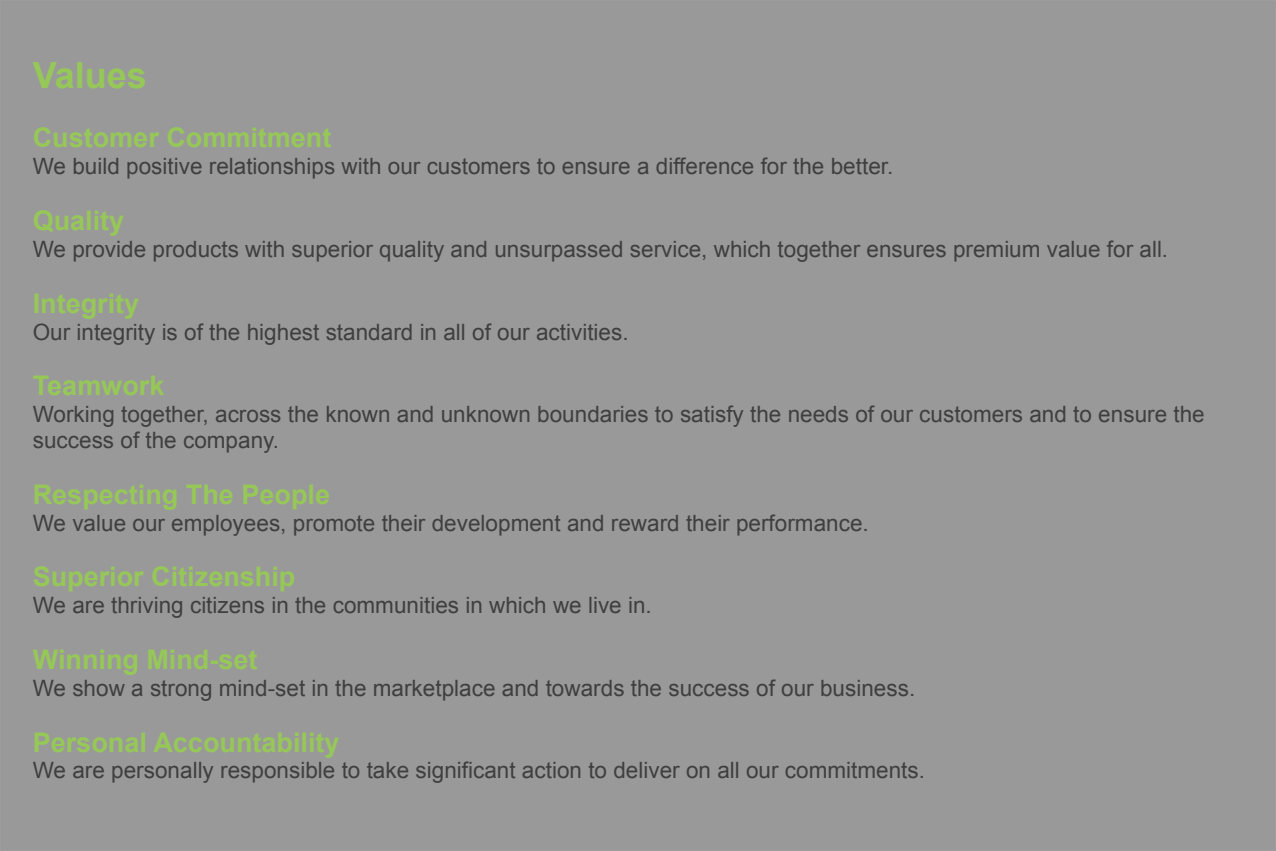
<style>
.page{position:relative;width:1276px;height:851px;background:#fff}
.page>*{position:absolute;margin:0;border:0;box-sizing:border-box;transform-origin:0 0}
.t1{font:700 36px "Arial";color:#96c858}
.t2{font:700 27px "Arial";color:#96c858}
.t3{font:22.5px/25.8px "Arial";color:#3f3f40}
</style>
<div class="page">
<div style="left:0;top:0;width:1276px;height:850px;background:#9a999a"></div>
<h1 class="t1" style="left:33px;top:62px;width:116px">Values</h1>
<p class="t2" style="left:33px;top:128px;width:300px">Customer Commitment</p>
<p class="t3" style="left:33px;top:155px;width:862px">We build positive relationships with our customers to ensure a difference for the better.</p>
<p class="t2" style="left:33px;top:210px;width:93px">Quality</p>
<p class="t3" style="left:33px;top:238px;width:1137px">We provide products with superior quality and unsurpassed service, which together ensures premium value for all.</p>
<p class="t2" style="left:33px;top:293px;width:108px">Integrity</p>
<p class="t3" style="left:33px;top:321px;width:597px">Our integrity is of the highest standard in all of our activities.</p>
<p class="t2" style="left:33px;top:375px;width:133px">Teamwork</p>
<p class="t3" style="left:33px;top:403px;width:1173px">Working together, across the known and unknown boundaries to satisfy the needs of our customers and to ensure the success of the company.</p>
<p class="t2" style="left:33px;top:484px;width:299px">Respecting The People</p>
<p class="t3" style="left:33px;top:512px;width:837px">We value our employees, promote their development and reward their performance.</p>
<p class="t2" style="left:33px;top:566px;width:264px">Superior Citizenship</p>
<p class="t3" style="left:33px;top:594px;width:620px">We are thriving citizens in the communities in which we live in.</p>
<p class="t2" style="left:33px;top:649px;width:226px">Winning Mind-set</p>
<p class="t3" style="left:33px;top:677px;width:884px">We show a strong mind-set in the marketplace and towards the success of our business.</p>
<p class="t2" style="left:33px;top:731px;width:308px">Personal Accountability</p>
<p class="t3" style="left:33px;top:759px;width:893px">We are personally responsible to take significant action to deliver on all our commitments.</p>
</div>
